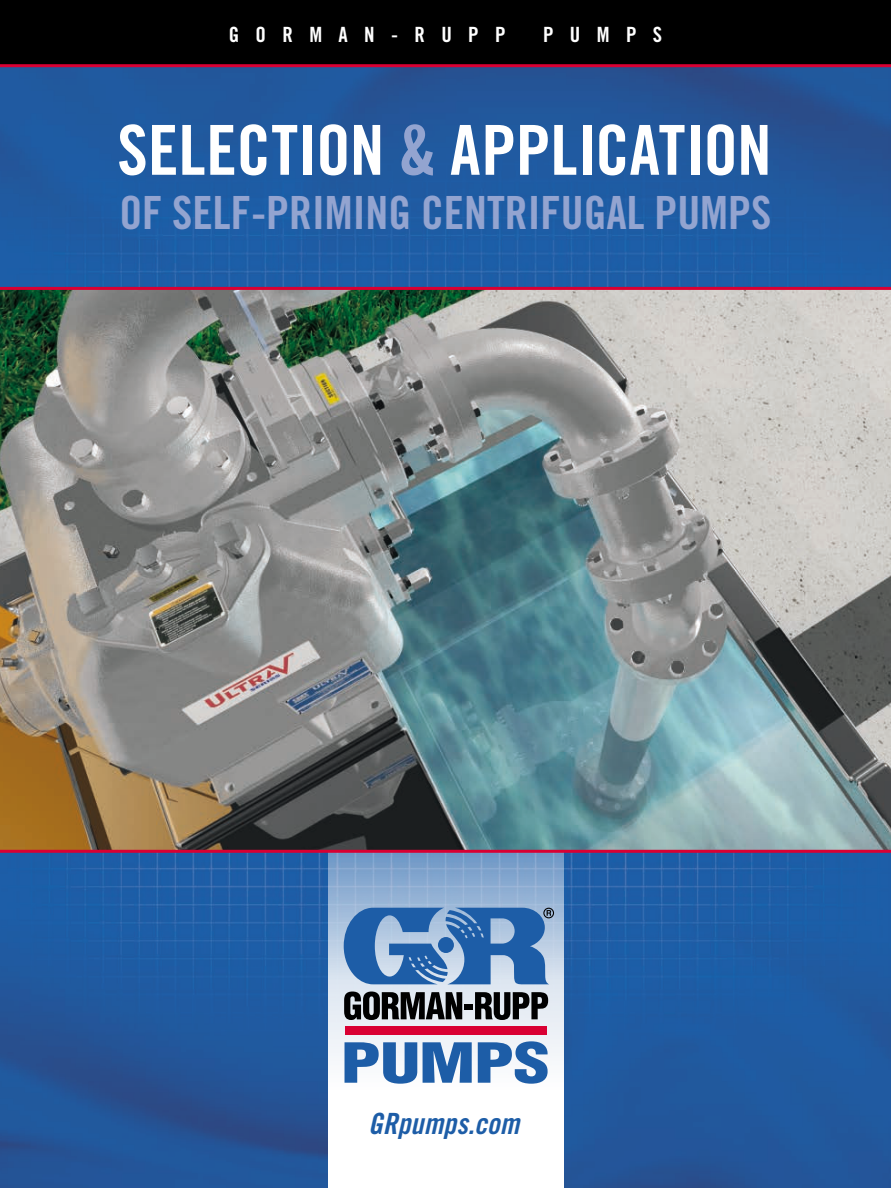
<style>
.page{position:relative;width:891px;height:1188px;background:#fff}
.page>*{position:absolute;margin:0;border:0;box-sizing:border-box;transform-origin:0 0}
.t1{font:69px "Trade Gothic Bold Cond Twenty";color:#fff}
.t2{font:45.75px "Trade Gothic Bold Cond Twenty";color:#93a4d0}
.t3{font:29.25px "Trade Gothic Bold Cond Twenty Obl";color:#1d5da7}
.t4{font:21px "Trade Gothic Bold Cond Twenty";letter-spacing:.78em;color:#fff}
.s1{color:#93a4d0}
</style>
<div class="page">
<img style="left:0;top:67px;width:891px;height:1121px">
<div style="left:0;top:0;width:891px;height:66px;background:#000"></div>
<hr style="left:0;top:64px;width:891px;height:3px;background:#d90033">
<svg style="left:328px;top:853px;width:235px;height:335px"></svg>
<div style="left:345px;top:1026px;width:202px;height:9px;background:#d90033"></div>
<div style="left:464px;top:1004px;width:9px;height:6px;background:#000"></div>
<svg style="left:475px;top:992px;width:73px;height:28px"></svg>
<svg style="left:344px;top:992px;width:118px;height:28px"></svg>
<svg style="left:478px;top:1041px;width:70px;height:43px"></svg>
<svg style="left:345px;top:1042px;width:72px;height:42px"></svg>
<svg style="left:423px;top:1042px;width:49px;height:41px"></svg>
<svg style="left:344px;top:908px;width:210px;height:77px"></svg>
<img style="left:0;top:290px;width:891px;height:560px">
<hr style="left:0;top:850px;width:891px;height:3px;background:#d90033">
<hr style="left:0;top:287px;width:891px;height:3px;background:#d90033">
<p class="t4" style="left:229px;top:26px;width:278px">GORMAN-RUPP</p>
<p class="t4" style="left:543px;top:26px;width:121px">PUMPS</p>
<h1 class="t1" style="left:117px;top:124px;width:656px">SELECTION <span class="s1">&amp;</span> APPLICATION</h1>
<p class="t2" style="left:119px;top:196px;width:654px">OF SELF-PRIMING CENTRIFUGAL PUMPS</p>
<p class="t3" style="left:368px;top:1113px;width:152px">GRpumps.com</p>
</div>
